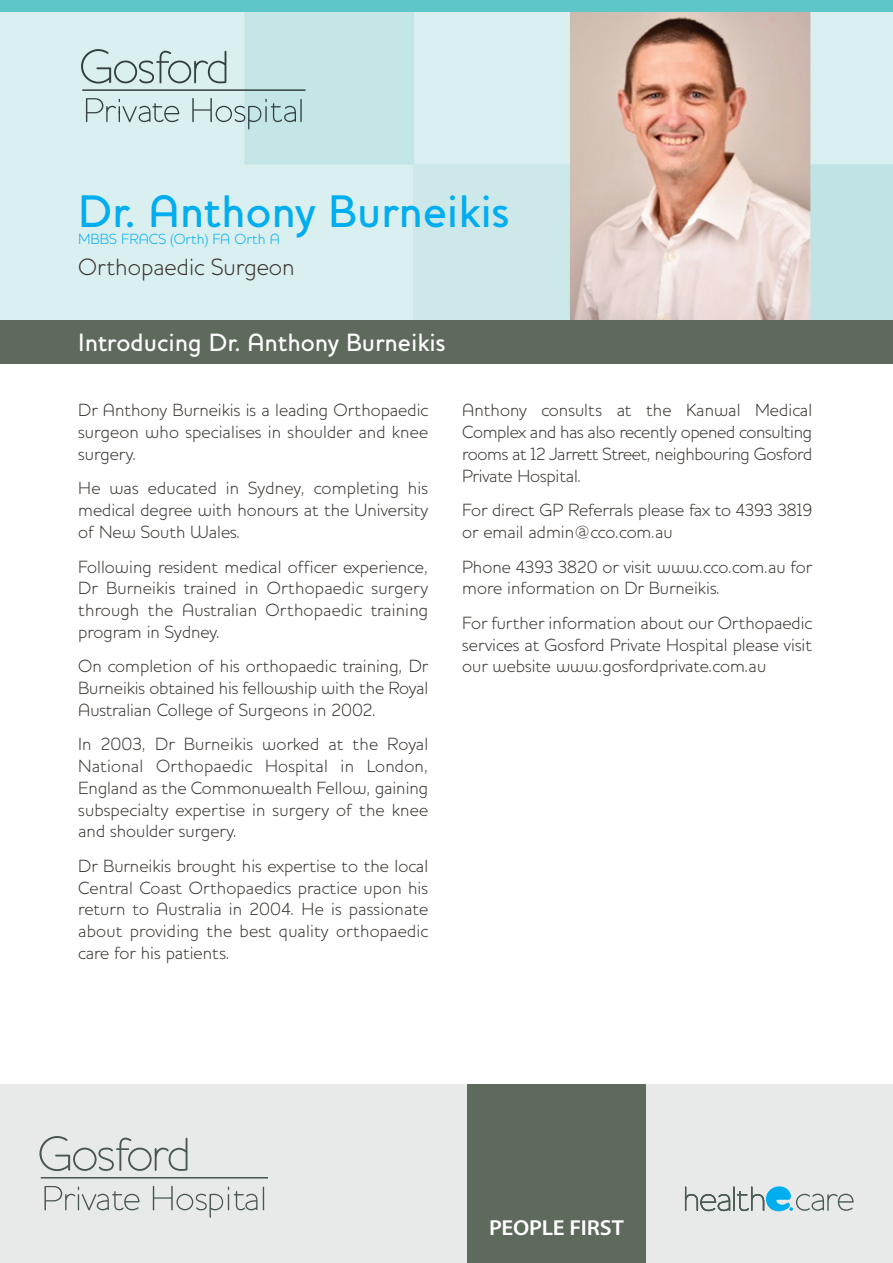
<style>
.page{position:relative;width:893px;height:1263px;background:#fff}
.page>*{position:absolute;margin:0;border:0;box-sizing:border-box;transform-origin:0 0}
.t1{font:500 46.5px "Houschka";color:#00aeef}
.t2{font:500 25.5px "Houschka";color:#fff}
.t3{font:300 24px "Houschka";color:#393430}
.t4{font:600 21.75px "Myriad Pro";letter-spacing:-.01em;color:#fff;scale:1.06 1}
.t5{font:300 18px/21.8px "Houschka";color:#393430;text-align:justify}
.t6{font:300 15px "Houschka";color:#00aeef}
</style>
<div class="page">
<div style="left:0;top:1084px;width:893px;height:179px;background:#e7eae8"></div>
<svg style="left:39px;top:1136px;width:148px;height:35px"></svg>
<svg style="left:153px;top:1186px;width:111px;height:32px"></svg>
<svg style="left:44px;top:1186px;width:96px;height:24px"></svg>
<hr style="left:41px;top:1177px;width:227px;height:1px;background:#495751">
<div style="left:467px;top:1084px;width:179px;height:179px;background:#5d6a5c"></div>
<hr style="left:733px;top:1186px;width:2px;height:25px;background:#4b5a52">
<svg style="left:685px;top:1186px;width:45px;height:25px"></svg>
<svg style="left:737px;top:1186px;width:117px;height:25px"></svg>
<img style="left:1px;top:12px;width:892px;height:308px">
<div style="left:0;top:0;width:893px;height:12px;background:#5ec6c8"></div>
<svg style="left:81px;top:49px;width:145px;height:35px;background:#bed2d2"></svg>
<hr style="left:82px;top:89px;width:223px;height:2px;background:#34403f">
<hr style="left:300px;top:99px;width:2px;height:23px;background:#34403f">
<svg style="left:192px;top:98px;width:104px;height:31px;background:#bbd4d5"></svg>
<svg style="left:86px;top:98px;width:93px;height:24px;background:#bed2d2"></svg>
<div style="left:0;top:320px;width:893px;height:44px;background:#5d6a5c"></div>
<h1 class="t1" style="left:78px;top:195px;width:433px">Dr. Anthony Burneikis</h1>
<p class="t6" style="left:78px;top:234px;width:203px">MBBS FRACS (Orth) FA Orth A</p>
<h3 class="t3" style="left:78px;top:259px;width:218px">Orthopaedic Surgeon</h3>
<h2 class="t2" style="left:78px;top:334px;width:369px">Introducing Dr. Anthony Burneikis</h2>
<p class="t5" style="left:78px;top:401px;width:352px">Dr Anthony Burneikis is a leading Orthopaedic surgeon who specialises in shoulder and knee surgery.</p>
<p class="t5" style="left:78px;top:479px;width:351px">He was educated in Sydney, completing his medical degree with honours at the University of New South Wales.</p>
<p class="t5" style="left:78px;top:558px;width:351px">Following resident medical officer experience, Dr Burneikis trained in Orthopaedic surgery through the Australian Orthopaedic training program in Sydney.</p>
<p class="t5" style="left:78px;top:657px;width:352px">On completion of his orthopaedic training, Dr Burneikis obtained his fellowship with the Royal Australian College of Surgeons in 2002.</p>
<p class="t5" style="left:78px;top:735px;width:352px">In 2003, Dr Burneikis worked at the Royal National Orthopaedic Hospital in London, England as the Commonwealth Fellow, gaining subspecialty expertise in surgery of the knee and shoulder surgery.</p>
<p class="t5" style="left:78px;top:857px;width:352px">Dr Burneikis brought his expertise to the local Central Coast Orthopaedics practice upon his return to Australia in 2004. He is passionate about providing the best quality orthopaedic care for his patients.</p>
<p class="t5" style="left:462px;top:401px;width:351px">Anthony consults at the Kanwal Medical Complex and has also recently opened consulting rooms at 12 Jarrett Street, neighbouring Gosford Private Hospital.</p>
<p class="t5" style="left:462px;top:501px;width:351px">For direct GP Referrals please fax to 4393 3819 or email admin@cco.com.au</p>
<p class="t5" style="left:462px;top:557px;width:352px">Phone 4393 3820 or visit www.cco.com.au for more information on Dr Burneikis.</p>
<p class="t5" style="left:462px;top:614px;width:352px">For further information about our Orthopaedic services at Gosford Private Hospital please visit our website www.gosfordprivate.com.au</p>
<p class="t4" style="left:489px;top:1215px;width:129px">PEOPLE FIRST</p>
</div>
